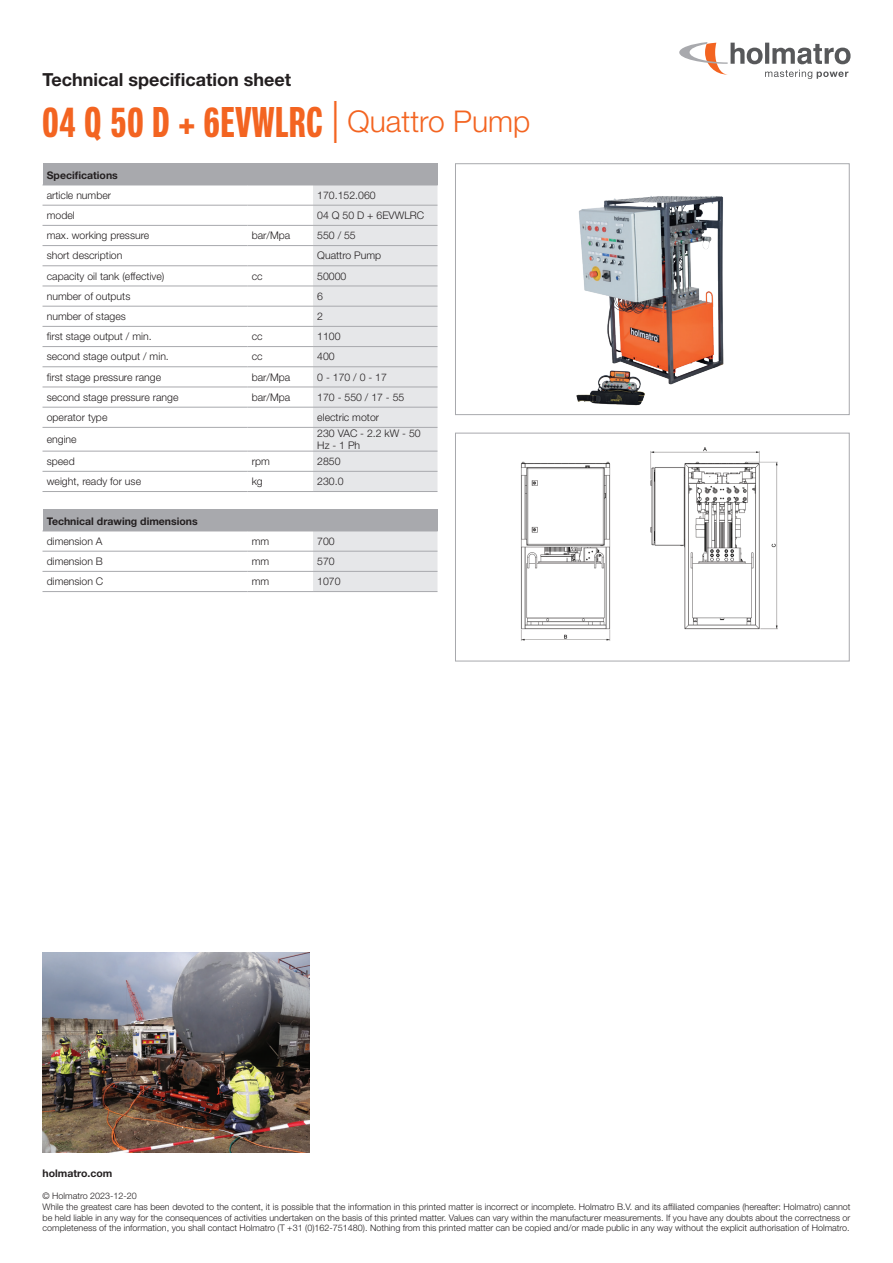
<style>
.page{position:relative;width:893px;height:1263px;background:#fff}
.page>*{position:absolute;margin:0;border:0;box-sizing:border-box;transform-origin:0 0}
.t1{font:700 42px "Neue Helvetica Pro 79 Cm";letter-spacing:.02em;color:#f36421}
.t2{font:700 18px "Helvetica Neue LT Std";color:#231f20}
.t3{font:300 10.5px/12px "Helvetica Neue LT Std";color:#231f20}
.t4{font:700 10.5px "Helvetica Neue LT Std";color:#231f20}
.t5{font:300 9px/10.8px "Helvetica Neue LT Std";color:#231f20}
.s1{font-family:"Helvetica Neue LT Std";font-weight:300}
.s2{font-family:"Helvetica Neue LT Std";font-weight:300;font-size:30px}
</style>
<div class="page">
<svg style="left:679px;top:42px;width:171px;height:37px"></svg>
<div style="left:43px;top:164px;width:394px;height:21px;background:#a8a9ad"></div>
<svg style="left:313px;top:164px;width:125px;height:327px"></svg>
<hr style="left:43px;top:185px;width:204px;height:1px;background:#a8a9ad">
<hr style="left:247px;top:185px;width:66px;height:1px;background:#a8a9ad">
<hr style="left:313px;top:185px;width:125px;height:1px;background:#a8a9ad">
<hr style="left:43px;top:205px;width:204px;height:1px;background:#a8a9ad">
<hr style="left:247px;top:205px;width:66px;height:1px;background:#a8a9ad">
<hr style="left:313px;top:205px;width:124px;height:1px;background:#a8a9ad">
<hr style="left:43px;top:225px;width:204px;height:1px;background:#a8a9ad">
<hr style="left:247px;top:225px;width:66px;height:1px;background:#a8a9ad">
<hr style="left:313px;top:225px;width:124px;height:1px;background:#a8a9ad">
<hr style="left:43px;top:245px;width:204px;height:1px;background:#a8a9ad">
<hr style="left:247px;top:245px;width:66px;height:1px;background:#a8a9ad">
<hr style="left:313px;top:245px;width:124px;height:1px;background:#a8a9ad">
<hr style="left:43px;top:265px;width:204px;height:1px;background:#a8a9ad">
<hr style="left:247px;top:265px;width:66px;height:1px;background:#a8a9ad">
<hr style="left:313px;top:265px;width:124px;height:1px;background:#a8a9ad">
<hr style="left:43px;top:286px;width:204px;height:1px;background:#a8a9ad">
<hr style="left:247px;top:286px;width:66px;height:1px;background:#a8a9ad">
<hr style="left:313px;top:286px;width:124px;height:1px;background:#a8a9ad">
<hr style="left:43px;top:306px;width:204px;height:1px;background:#a8a9ad">
<hr style="left:247px;top:306px;width:66px;height:1px;background:#a8a9ad">
<hr style="left:313px;top:306px;width:124px;height:1px;background:#a8a9ad">
<hr style="left:43px;top:326px;width:204px;height:1px;background:#a8a9ad">
<hr style="left:247px;top:326px;width:66px;height:1px;background:#a8a9ad">
<hr style="left:313px;top:326px;width:124px;height:1px;background:#a8a9ad">
<hr style="left:43px;top:346px;width:204px;height:1px;background:#a8a9ad">
<hr style="left:247px;top:346px;width:66px;height:1px;background:#a8a9ad">
<hr style="left:313px;top:346px;width:124px;height:1px;background:#a8a9ad">
<hr style="left:43px;top:366px;width:204px;height:1px;background:#a8a9ad">
<hr style="left:247px;top:366px;width:66px;height:1px;background:#a8a9ad">
<hr style="left:313px;top:366px;width:124px;height:1px;background:#a8a9ad">
<hr style="left:43px;top:387px;width:204px;height:1px;background:#a8a9ad">
<hr style="left:247px;top:387px;width:66px;height:1px;background:#a8a9ad">
<hr style="left:313px;top:387px;width:124px;height:1px;background:#a8a9ad">
<hr style="left:43px;top:407px;width:204px;height:1px;background:#a8a9ad">
<hr style="left:247px;top:407px;width:66px;height:1px;background:#a8a9ad">
<hr style="left:313px;top:407px;width:124px;height:1px;background:#a8a9ad">
<hr style="left:43px;top:427px;width:204px;height:1px;background:#a8a9ad">
<hr style="left:247px;top:427px;width:66px;height:1px;background:#a8a9ad">
<hr style="left:313px;top:427px;width:124px;height:1px;background:#a8a9ad">
<hr style="left:43px;top:451px;width:204px;height:1px;background:#a8a9ad">
<hr style="left:247px;top:451px;width:66px;height:1px;background:#a8a9ad">
<hr style="left:313px;top:451px;width:124px;height:1px;background:#a8a9ad">
<hr style="left:43px;top:491px;width:204px;height:1px;background:#a8a9ad">
<hr style="left:43px;top:471px;width:204px;height:1px;background:#a8a9ad">
<hr style="left:247px;top:491px;width:66px;height:1px;background:#a8a9ad">
<hr style="left:247px;top:471px;width:66px;height:1px;background:#a8a9ad">
<hr style="left:313px;top:491px;width:124px;height:1px;background:#a8a9ad">
<hr style="left:313px;top:471px;width:124px;height:1px;background:#a8a9ad">
<div style="left:43px;top:510px;width:394px;height:21px;background:#a8a9ad"></div>
<svg style="left:313px;top:510px;width:125px;height:82px"></svg>
<hr style="left:43px;top:531px;width:204px;height:1px;background:#a8a9ad">
<hr style="left:247px;top:531px;width:66px;height:1px;background:#a8a9ad">
<hr style="left:313px;top:531px;width:125px;height:1px;background:#a8a9ad">
<hr style="left:43px;top:551px;width:204px;height:1px;background:#a8a9ad">
<hr style="left:247px;top:551px;width:66px;height:1px;background:#a8a9ad">
<hr style="left:313px;top:551px;width:124px;height:1px;background:#a8a9ad">
<hr style="left:43px;top:591px;width:204px;height:1px;background:#a8a9ad">
<hr style="left:43px;top:571px;width:204px;height:1px;background:#a8a9ad">
<hr style="left:247px;top:591px;width:66px;height:1px;background:#a8a9ad">
<hr style="left:247px;top:571px;width:66px;height:1px;background:#a8a9ad">
<hr style="left:313px;top:591px;width:124px;height:1px;background:#a8a9ad">
<hr style="left:313px;top:571px;width:124px;height:1px;background:#a8a9ad">
<img style="left:43px;top:952px;width:266px;height:200px">
<img style="left:521px;top:447px;width:257px;height:194px">
<div style="left:455px;top:433px;width:394px;height:228px;border:1px solid #a8a9ad"></div>
<img style="left:576px;top:196px;width:148px;height:210px">
<div style="left:455px;top:164px;width:394px;height:251px;border:1px solid #a8a9ad"></div>
<h2 class="t2" style="left:43px;top:68px;width:250px">Technical specification sheet</h2>
<h1 class="t1" style="left:43px;top:97px;width:489px">04 Q 50 D + 6EVWLRC <span class="s1">|</span> <span class="s2">Quattro Pump</span></h1>
<p class="t4" style="left:47px;top:168px;width:73px">Specifications</p>
<p class="t3" style="left:47px;top:189px;width:66px">article number</p>
<p class="t3" style="left:317px;top:189px;width:60px">170.152.060</p>
<p class="t3" style="left:47px;top:209px;width:30px">model</p>
<p class="t3" style="left:317px;top:209px;width:109px">04 Q 50 D + 6EVWLRC</p>
<p class="t3" style="left:47px;top:229px;width:104px">max. working pressure</p>
<p class="t3" style="left:252px;top:229px;width:40px">bar/Mpa</p>
<p class="t3" style="left:317px;top:229px;width:40px">550 / 55</p>
<p class="t3" style="left:47px;top:249px;width:77px">short description</p>
<p class="t3" style="left:317px;top:249px;width:65px">Quattro Pump</p>
<p class="t3" style="left:47px;top:270px;width:119px">capacity oil tank (effective)</p>
<p class="t3" style="left:252px;top:270px;width:12px">cc</p>
<p class="t3" style="left:317px;top:270px;width:31px">50000</p>
<p class="t3" style="left:47px;top:290px;width:85px">number of outputs</p>
<p class="t3" style="left:317px;top:290px;width:7px">6</p>
<p class="t3" style="left:47px;top:310px;width:81px">number of stages</p>
<p class="t3" style="left:317px;top:310px;width:7px">2</p>
<p class="t3" style="left:47px;top:330px;width:106px">first stage output / min.</p>
<p class="t3" style="left:252px;top:330px;width:12px">cc</p>
<p class="t3" style="left:317px;top:330px;width:25px">1100</p>
<p class="t3" style="left:47px;top:350px;width:124px">second stage output / min.</p>
<p class="t3" style="left:252px;top:350px;width:12px">cc</p>
<p class="t3" style="left:317px;top:350px;width:19px">400</p>
<p class="t3" style="left:47px;top:371px;width:116px">first stage pressure range</p>
<p class="t3" style="left:252px;top:371px;width:40px">bar/Mpa</p>
<p class="t3" style="left:317px;top:371px;width:71px">0 - 170 / 0 - 17</p>
<p class="t3" style="left:47px;top:391px;width:133px">second stage pressure range</p>
<p class="t3" style="left:252px;top:391px;width:40px">bar/Mpa</p>
<p class="t3" style="left:317px;top:391px;width:89px">170 - 550 / 17 - 55</p>
<p class="t3" style="left:47px;top:411px;width:62px">operator type</p>
<p class="t3" style="left:317px;top:411px;width:63px">electric motor</p>
<p class="t3" style="left:47px;top:433px;width:31px">engine</p>
<p class="t3" style="left:317px;top:427px;width:105px">230 VAC - 2.2 kW - 50<br>Hz - 1 Ph</p>
<p class="t3" style="left:47px;top:455px;width:30px">speed</p>
<p class="t3" style="left:252px;top:455px;width:20px">rpm</p>
<p class="t3" style="left:317px;top:455px;width:25px">2850</p>
<p class="t3" style="left:47px;top:475px;width:96px">weight, ready for use</p>
<p class="t3" style="left:252px;top:475px;width:13px">kg</p>
<p class="t3" style="left:317px;top:475px;width:28px">230.0</p>
<p class="t4" style="left:47px;top:514px;width:153px">Technical drawing dimensions</p>
<p class="t3" style="left:47px;top:535px;width:57px">dimension A</p>
<p class="t3" style="left:252px;top:535px;width:19px">mm</p>
<p class="t3" style="left:317px;top:535px;width:19px">700</p>
<p class="t3" style="left:47px;top:555px;width:58px">dimension B</p>
<p class="t3" style="left:252px;top:555px;width:19px">mm</p>
<p class="t3" style="left:317px;top:555px;width:19px">570</p>
<p class="t3" style="left:47px;top:575px;width:58px">dimension C</p>
<p class="t3" style="left:252px;top:575px;width:19px">mm</p>
<p class="t3" style="left:317px;top:575px;width:25px">1070</p>
<p class="t4" style="left:43px;top:1167px;width:71px">holmatro.com</p>
<p class="t5" style="left:43px;top:1190px;width:809px">© Holmatro 2023-12-20<br>While the greatest care has been devoted to the content, it is possible that the information in this printed matter is incorrect or incomplete. Holmatro B.V. and its affiliated companies (hereafter: Holmatro) cannot be held liable in any way for the consequences of activities undertaken on the basis of this printed matter. Values can vary within the manufacturer measurements. If you have any doubts about the correctness or completeness of the information, you shall contact Holmatro (T +31 (0)162-751480). Nothing from this printed matter can be copied and/or made public in any way without the explicit authorisation of Holmatro.</p>
</div>
